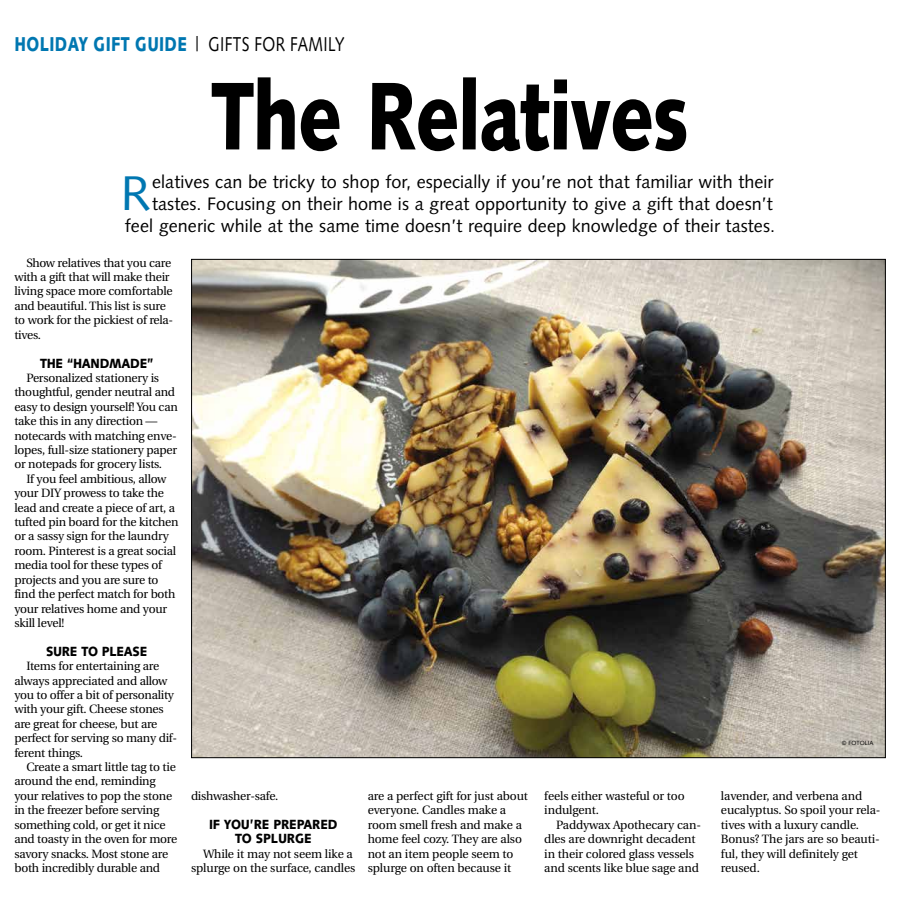
<style>
.page{position:relative;width:900px;height:908px;background:#fff}
.page>*{position:absolute;margin:0;border:0;box-sizing:border-box;transform-origin:0 0}
.t1{font:900 96px "Syntax";letter-spacing:-.015em;color:#000;scale:.77 1}
.t2{font:48.6px "Syntax";color:#0077b1}
.t3{font:900 20px "Syntax";letter-spacing:.025em;color:#0077b1;scale:.77 1}
.t4{font:18px/21.6px "Syntax";letter-spacing:.005em;color:#000;text-align:right}
.t5{font:900 13.3px/14.4px "Syntax";letter-spacing:-.02em;color:#000;text-align:center;scale:.91 1}
.t6{font:12px/14.4px "Utopia";letter-spacing:-.02em;color:#000}
.t7{font:6px "Syntax";color:#000}
.s1{font-weight:400;color:#000}
</style>
<div class="page">
<img style="left:193px;top:261px;width:691px;height:494px">
<h3 class="t3" style="left:14px;top:32px;width:430px">HOLIDAY GIFT GUIDE <span class="s1">| GIFTS FOR FAMILY</span></h3>
<h1 class="t1" style="left:211px;top:59px;width:621px">The Relatives</h1>
<p class="t4" style="left:125px;top:171px;width:652px">elatives can be tricky to shop for, especially if you’re not that familiar with their tastes. Focusing on their home is a great opportunity to give a gift that doesn’t feel generic while at the same time doesn’t require deep knowledge of their tastes.</p>
<h2 class="t2" style="left:121px;top:164px;width:31px">R</h2>
<p class="t6" style="left:14px;top:255px;width:160px;text-indent:12px">Show relatives that you care with a gift that will make their living space more comfortable and beautiful. This list is sure to work for the pickiest of rela&shy;tives.</p>
<p class="t5" style="left:40px;top:355px;width:126px">THE “HANDMADE”</p>
<p class="t6" style="left:14px;top:371px;width:165px;text-indent:12px">Personalized stationery is thoughtful, gender neutral and easy to design yourself! You can take this in any direction — notecards with matching enve&shy;lopes, full-size stationery paper or notepads for grocery lists.</p>
<p class="t6" style="left:14px;top:471px;width:166px;text-indent:12px">If you feel ambitious, allow your DIY prowess to take the lead and create a piece of art, a tufted pin board for the kitchen or a sassy sign for the laundry room. Pinterest is a great social media tool for these types of projects and you are sure to find the perfect match for both your relatives home and your skill level!</p>
<p class="t5" style="left:46px;top:643px;width:113px">SURE TO PLEASE</p>
<p class="t6" style="left:14px;top:659px;width:164px;text-indent:12px">Items for entertaining are always appreciated and allow you to offer a bit of personality with your gift. Cheese stones are great for cheese, but are perfect for serving so many dif&shy;ferent things.</p>
<p class="t6" style="left:14px;top:759px;width:164px;text-indent:12px">Create a smart little tag to tie around the end, reminding your relatives to pop the stone in the freezer before serving something cold, or get it nice and toasty in the oven for more savory snacks. Most stone are both incredibly durable and</p>
<p class="t6" style="left:191px;top:788px;width:89px">dishwasher-safe.</p>
<p class="t5" style="left:209px;top:816px;width:143px">IF YOU’RE PREPARED<br>TO SPLURGE</p>
<p class="t6" style="left:191px;top:846px;width:166px;text-align:right">While it may not seem like a splurge on the surface, candles</p>
<p class="t6" style="left:368px;top:788px;width:162px">are a perfect gift for just about everyone. Candles make a room smell fresh and make a home feel cozy. They are also not an item people seem to splurge on often because it</p>
<p class="t6" style="left:544px;top:788px;width:142px">feels either wasteful or too indulgent.</p>
<p class="t6" style="left:544px;top:817px;width:158px;text-indent:12px">Paddywax Apothecary can&shy;dles are downright decadent in their colored glass vessels and scents like blue sage and</p>
<p class="t7" style="left:842px;top:739px;width:33px">© FOTOLIA</p>
<p class="t6" style="left:721px;top:788px;width:161px">lavender, and verbena and eucalyptus. So spoil your rela&shy;tives with a luxury candle.<br>Bonus? The jars are so beauti&shy;ful, they will definitely get reused.</p>
</div>
